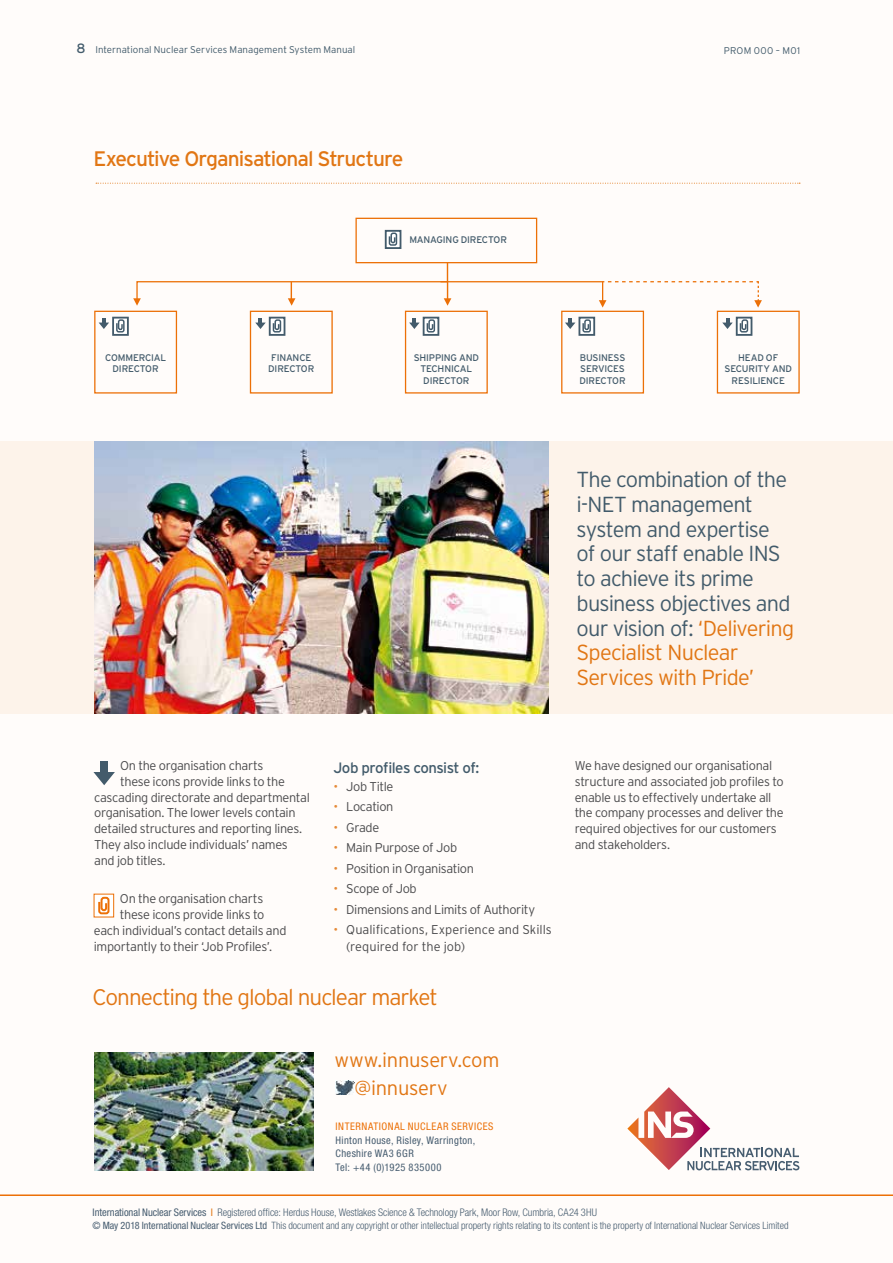
<style>
.page{position:relative;width:893px;height:1263px;background:#fffcfa}
.page>*{position:absolute;margin:0;border:0;box-sizing:border-box;transform-origin:0 0}
.t1{font:300 22.5px "Interstate";letter-spacing:-.045em;color:#e17614}
.t2{font:300 21.75px/24.8px "Interstate";letter-spacing:-.035em;color:#425b6b}
.t3{font:21px "Interstate";letter-spacing:-.045em;color:#e17614}
.t4{font:300 20.1px/28px "Interstate";letter-spacing:-.015em;color:#e17614}
.t5{font:15px "Interstate";letter-spacing:-.04em;color:#425b6b}
.t6{font:300 12.75px/15.8px "Interstate";letter-spacing:-.03em;color:#4b4b4d}
.t7{font:300 12.75px/16.5px "Interstate";color:#4b4b4d}
.t8{font:300 condensed 10.5px "Helvetica Neue LT Std";letter-spacing:-.005em;color:#475d70}
.t9{font:condensed 10.5px/13.5px "Helvetica Neue LT Std";letter-spacing:.035em;color:#475d70}
.t10{font:condensed 10.5px "Helvetica Neue LT Std";letter-spacing:.05em;color:#ec7007}
.t11{font:300 condensed 10.2px "Helvetica Neue LT Std";color:#475d70}
.t12{font:300 9.75px "Interstate";color:#425b6b}
.t13{font:300 9.75px "Interstate";letter-spacing:.035em;color:#425b6b}
.t14{font:9.6px/11.6px "Interstate";letter-spacing:-.02em;color:#435b6b;text-align:center}
.s1{font-weight:400;font-size:13.5px}
.s2{color:#e17614}
.s3{color:#e68b39}
.s4{font-weight:400}
.s5{font-weight:400;color:#e17614}
</style>
<div class="page">
<div style="left:0;top:441px;width:893px;height:272px;background:#fdf6ef"></div>
<svg style="left:96px;top:183px;width:704px;height:1px"></svg>
<div style="left:113px;top:318px;width:15px;height:17px;background:#fff"></div>
<div style="left:112px;top:317px;width:17px;height:19px;border:2px solid #435b6b"></div>
<svg style="left:115px;top:319px;width:10px;height:14px"></svg>
<svg style="left:99px;top:318px;width:10px;height:11px"></svg>
<div style="left:94px;top:311px;width:83px;height:83px;border:1px solid #ec7007"></div>
<div style="left:269px;top:317px;width:16px;height:19px;border:2px solid #435b6b"></div>
<svg style="left:272px;top:319px;width:10px;height:14px"></svg>
<svg style="left:255px;top:318px;width:11px;height:11px"></svg>
<div style="left:250px;top:311px;width:83px;height:83px;border:1px solid #ec7007"></div>
<svg style="left:133px;top:263px;width:629px;height:45px"></svg>
<div style="left:423px;top:317px;width:16px;height:19px;border:2px solid #435b6b"></div>
<svg style="left:426px;top:319px;width:10px;height:14px"></svg>
<svg style="left:409px;top:318px;width:11px;height:11px"></svg>
<div style="left:405px;top:311px;width:83px;height:83px;border:1px solid #ec7007"></div>
<div style="left:385px;top:230px;width:16px;height:19px;border:2px solid #435b6b"></div>
<svg style="left:388px;top:232px;width:10px;height:14px"></svg>
<div style="left:579px;top:318px;width:15px;height:17px;background:#fff"></div>
<div style="left:578px;top:317px;width:17px;height:19px;border:2px solid #435b6b"></div>
<svg style="left:582px;top:319px;width:10px;height:14px"></svg>
<svg style="left:565px;top:318px;width:10px;height:11px"></svg>
<div style="left:561px;top:311px;width:83px;height:83px;border:1px solid #ec7007"></div>
<div style="left:717px;top:311px;width:83px;height:83px;border:1px solid #ec7007"></div>
<div style="left:736px;top:317px;width:16px;height:19px;border:2px solid #435b6b"></div>
<svg style="left:739px;top:319px;width:10px;height:14px"></svg>
<svg style="left:722px;top:318px;width:11px;height:11px"></svg>
<div style="left:355px;top:218px;width:182px;height:45px;border:1px solid #ec7007"></div>
<div style="left:94px;top:894px;width:20px;height:23px;background:#fff"></div>
<div style="left:94px;top:894px;width:20px;height:23px;border:1px solid #ec7007"></div>
<svg style="left:98px;top:896px;width:12px;height:19px"></svg>
<svg style="left:94px;top:772px;width:21px;height:13px"></svg>
<div style="left:100px;top:762px;width:8px;height:16px;background:#435b6b"></div>
<img style="left:95px;top:441px;width:454px;height:272px">
<img style="left:95px;top:1052px;width:219px;height:118px">
<hr style="left:0;top:1194px;width:893px;height:2px;background:#ec7007">
<svg style="left:627px;top:1087px;width:172px;height:83px"></svg>
<img style="left:336px;top:1080px;width:18px;height:15px">
<p class="t12" style="left:77px;top:45px;width:280px"><span class="s1">8</span> International Nuclear Services Management System Manual</p>
<h3 class="t3" style="left:94px;top:147px;width:311px">Executive Organisational Structure</h3>
<p class="t14" style="left:409px;top:234px;width:99px">MANAGING DIRECTOR</p>
<p class="t13" style="left:724px;top:45px;width:78px">PROM 000 – M01</p>
<p class="t14" style="left:105px;top:351px;width:63px">COMMERCIAL<br>DIRECTOR</p>
<p class="t14" style="left:268px;top:351px;width:48px">FINANCE<br>DIRECTOR</p>
<p class="t14" style="left:414px;top:351px;width:67px">SHIPPING AND<br>TECHNICAL<br>DIRECTOR</p>
<p class="t14" style="left:579px;top:351px;width:48px;text-align:justify">BUSINESS SERVICES DIRECTOR</p>
<p class="t14" style="left:724px;top:351px;width:69px">HEAD OF<br>SECURITY AND<br>RESILIENCE</p>
<h2 class="t2" style="left:576px;top:467px;width:219px">The combination of the i-NET management system and expertise of our staff enable INS to achieve its prime business objectives and our vision of: <span class="s2">‘Delivering<br>Specialist Nuclear<br>Services with Pride’</span></h2>
<p class="t6" style="left:120px;top:758px;width:145px">On the organisation charts</p>
<p class="t6" style="left:120px;top:773px;width:166px">these icons provide links to the</p>
<p class="t6" style="left:94px;top:789px;width:217px">cascading directorate and departmental</p>
<p class="t6" style="left:94px;top:805px;width:203px">organisation. The lower levels contain</p>
<p class="t6" style="left:94px;top:821px;width:210px">detailed structures and reporting lines.</p>
<p class="t6" style="left:94px;top:836px;width:195px">They also include individuals’ names</p>
<p class="t6" style="left:94px;top:852px;width:73px">and job titles.</p>
<p class="t6" style="left:120px;top:891px;width:145px">On the organisation charts</p>
<p class="t6" style="left:120px;top:906px;width:146px">these icons provide links to</p>
<p class="t6" style="left:94px;top:922px;width:194px">each individual’s contact details and</p>
<p class="t6" style="left:94px;top:938px;width:180px">importantly to their ‘Job Profiles’.</p>
<p class="t5" style="left:333px;top:759px;width:147px">Job profiles consist of:</p>
<p class="t6" style="left:333px;top:778px;width:62px"><span class="s3">•</span> Job Title</p>
<p class="t6" style="left:333px;top:799px;width:62px"><span class="s3">•</span> Location</p>
<p class="t6" style="left:333px;top:819px;width:47px"><span class="s3">•</span> Grade</p>
<p class="t6" style="left:333px;top:840px;width:125px"><span class="s3">•</span> Main Purpose of Job</p>
<p class="t6" style="left:333px;top:860px;width:142px"><span class="s3">•</span> Position in Organisation</p>
<p class="t6" style="left:333px;top:881px;width:85px"><span class="s3">•</span> Scope of Job</p>
<p class="t6" style="left:333px;top:901px;width:203px"><span class="s3">•</span> Dimensions and Limits of Authority</p>
<p class="t7" style="left:346px;top:922px;width:207px;text-indent:-13px"><span class="s3">•</span> Qualifications, Experience and Skills (required for the job)</p>
<h1 class="t1" style="left:92px;top:984px;width:347px">Connecting the global nuclear market</h1>
<h3 class="t4" style="left:355px;top:1046px;width:146px;text-indent:-20px">www.innuserv.com @innuserv</h3>
<p class="t10" style="left:336px;top:1120px;width:159px">INTERNATIONAL NUCLEAR SERVICES</p>
<p class="t9" style="left:336px;top:1133px;width:141px">Hinton House, Risley, Warrington,<br>Cheshire WA3 6GR<br>Tel: +44 (0)1925 835000</p>
<p class="t6" style="left:575px;top:758px;width:210px">We have designed our organisational structure and associated job profiles to enable us to effectively undertake all the company processes and deliver the required objectives for our customers and stakeholders.</p>
<p class="t8" style="left:93px;top:1206px;width:506px"><span class="s4">International Nuclear Services</span> <span class="s5">I</span> Registered office: Herdus House, Westlakes Science &amp; Technology Park, Moor Row, Cumbria, CA24 3HU</p>
<p class="t11" style="left:93px;top:1220px;width:697px"><span class="s4">© May 2018 International Nuclear Services Ltd</span> This document and any copyright or other intellectual property rights relating to its content is the property of International Nuclear Services Limited</p>
</div>
